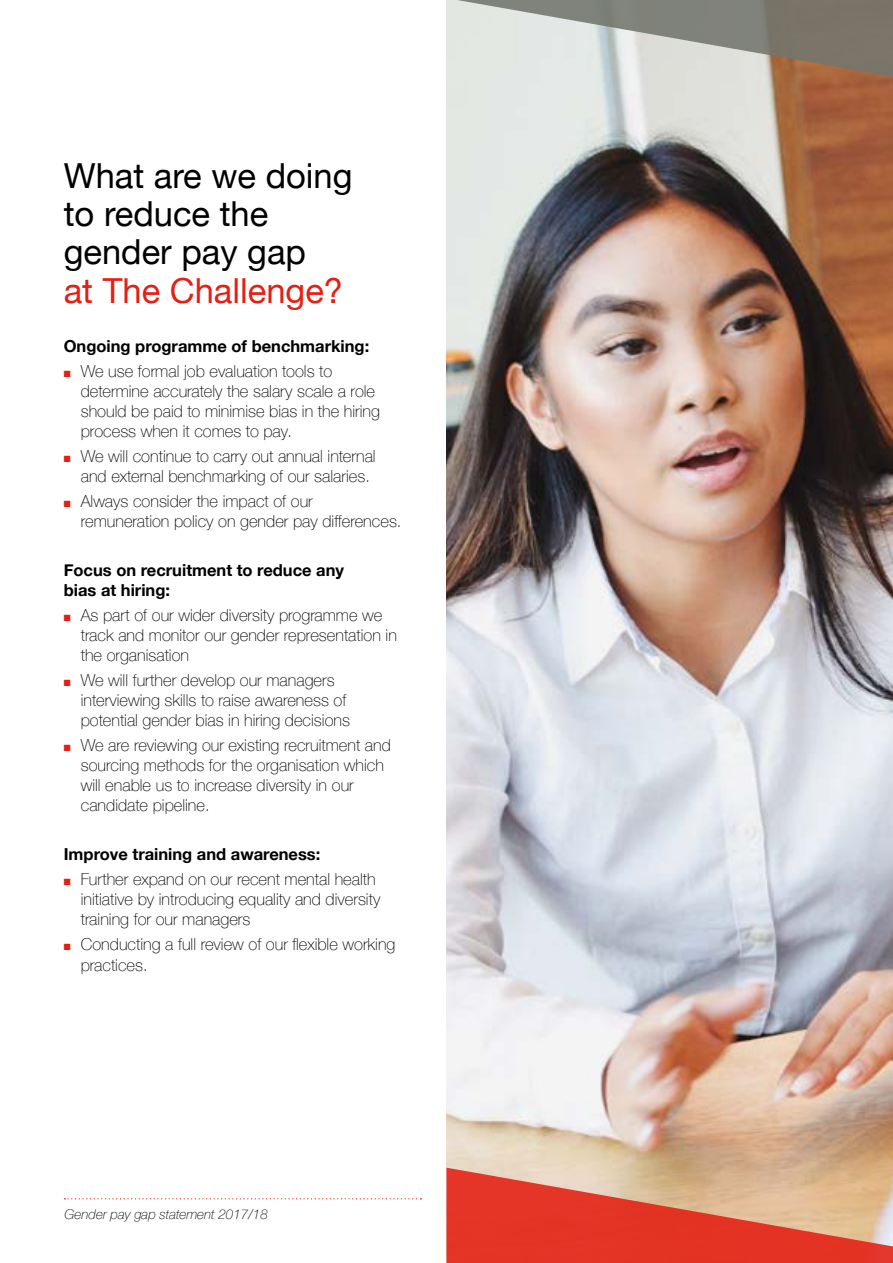
<style>
.page{position:relative;width:893px;height:1263px;background:#fff}
.page>*{position:absolute;margin:0;border:0;box-sizing:border-box;transform-origin:0 0}
.t1{font:34.5px/38.4px "Helvetica Neue";color:#000}
.t2{font:34.5px "Helvetica Neue";color:#e41f13}
.t3{font:100 16.5px/20.2px "Helvetica Neue";color:#000}
.t4{font:700 16.5px/20.2px "Helvetica Neue";color:#000}
.t5{font:italic 100 13.5px "Helvetica Neue";color:#000}
.s1{color:#e41f13}
</style>
<div class="page">
<svg style="left:64px;top:1198px;width:357px;height:1px"></svg>
<img style="left:446px;top:0;width:447px;height:1168px">
<svg style="left:446px;top:1168px;width:447px;height:95px;background:#e16c56"></svg>
<svg style="left:448px;top:0;width:445px;height:79px;background:#aeaca4"></svg>
<h1 class="t1" style="left:64px;top:158px;width:290px">What are we doing to reduce the gender pay gap</h1>
<h1 class="t2" style="left:64px;top:266px;width:281px">at The Challenge?</h1>
<p class="t4" style="left:64px;top:336px;width:307px">Ongoing programme of benchmarking:</p>
<p class="t3" style="left:81px;top:360px;width:301px;text-indent:-17px"><span class="s1">■</span> We use formal job evaluation tools to determine accurately the salary scale a role should be paid to minimise bias in the hiring process when it comes to pay.</p>
<p class="t3" style="left:81px;top:445px;width:296px;text-indent:-17px"><span class="s1">■</span> We will continue to carry out annual internal and external benchmarking of our salaries.</p>
<p class="t3" style="left:81px;top:490px;width:322px;text-indent:-17px"><span class="s1">■</span> Always consider the impact of our remuneration policy on gender pay differences.</p>
<p class="t4" style="left:64px;top:560px;width:282px">Focus on recruitment to reduce any bias at hiring:</p>
<p class="t3" style="left:81px;top:604px;width:318px;text-indent:-17px"><span class="s1">■</span> As part of our wider diversity programme we track and monitor our gender representation in the organisation</p>
<p class="t3" style="left:81px;top:669px;width:271px;text-indent:-17px"><span class="s1">■</span> We will further develop our managers interviewing skills to raise awareness of potential gender bias in hiring decisions</p>
<p class="t3" style="left:81px;top:734px;width:312px;text-indent:-17px"><span class="s1">■</span> We are reviewing our existing recruitment and sourcing methods for the organisation which will enable us to increase diversity in our candidate pipeline.</p>
<p class="t4" style="left:64px;top:845px;width:258px">Improve training and awareness:</p>
<p class="t3" style="left:81px;top:868px;width:301px;text-indent:-17px"><span class="s1">■</span> Further expand on our recent mental health initiative by introducing equality and diversity training for our managers</p>
<p class="t3" style="left:81px;top:932px;width:316px;line-height:21.6px;text-indent:-17px"><span class="s1">■</span> Conducting a full review of our flexible working practices.</p>
<p class="t5" style="left:65px;top:1203px;width:205px">Gender pay gap statement 2017/18</p>
</div>
